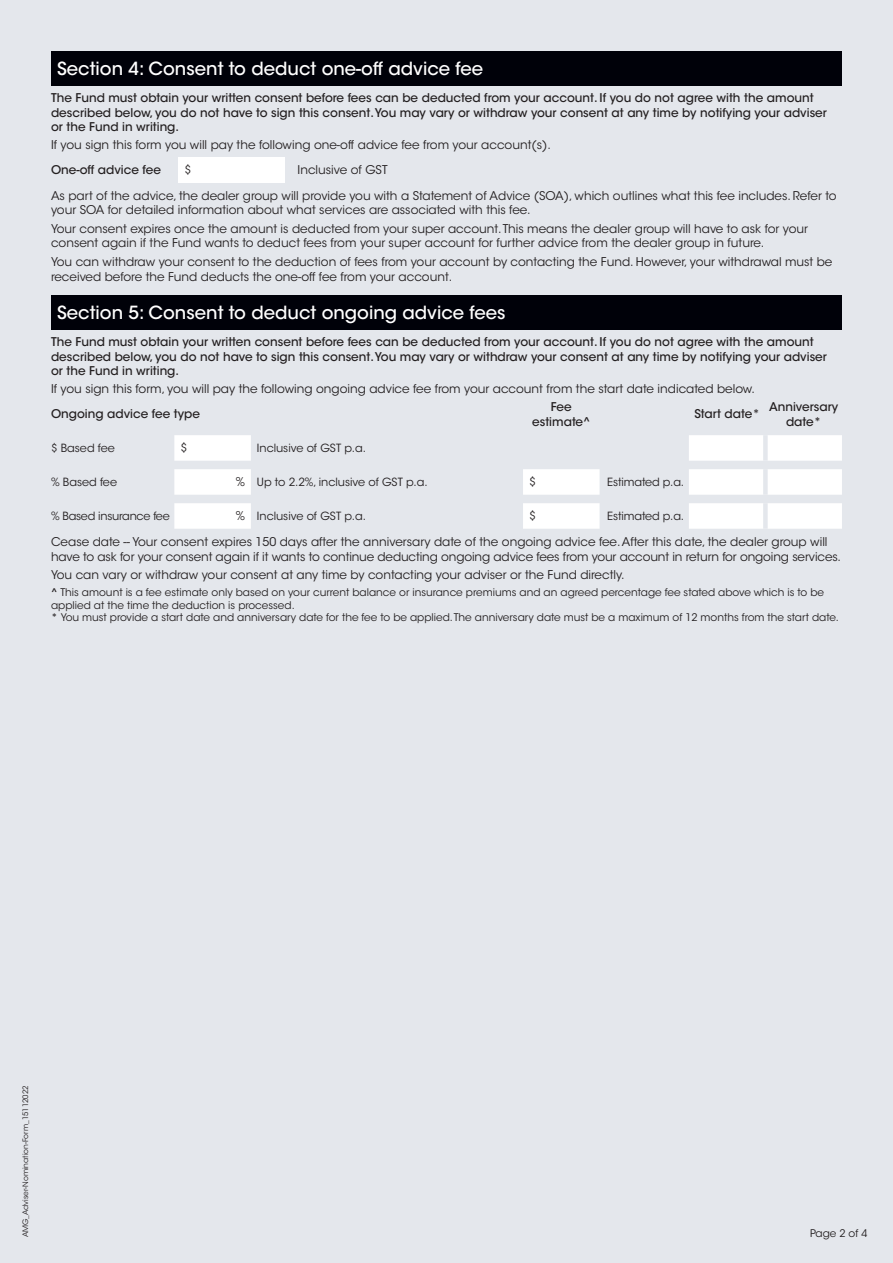
<style>
.page{position:relative;width:893px;height:1263px;background:#e4e7ec}
.page>*{position:absolute;margin:0;border:0;box-sizing:border-box;transform-origin:0 0}
.Subheading{font:500 18px "ITC Avant Garde Std";color:#fff}
.t1{font:12px/14.4px "ITC Avant Garde Std";color:#231f20}
.t2{font:500 12px/14.4px "ITC Avant Garde Std";color:#231f20}
.t3{font:11.25px "ITC Avant Garde Std";letter-spacing:-.005em;color:#231f20}
.t4{font:10.5px/12.6px "ITC Avant Garde Std";color:#231f20}
.t5{font:7.5px "ITC Avant Garde Std";color:#231f20}
.s1{font-weight:500}
</style>
<div class="page">
<div style="left:51px;top:51px;width:791px;height:34px;background:#000109"></div>
<div style="left:179px;top:157px;width:106px;height:26px;background:#fff"></div>
<div style="left:51px;top:295px;width:791px;height:34px;background:#000109"></div>
<svg style="left:174px;top:435px;width:668px;height:94px"></svg>
<div style="left:763px;top:435px;width:5px;height:26px;background:#e4e7ec"></div>
<div style="left:763px;top:469px;width:5px;height:26px;background:#e4e7ec"></div>
<div style="left:763px;top:503px;width:5px;height:26px;background:#e4e7ec"></div>
<p class="Subheading" style="left:57px;top:57px;width:428px">Section 4: Consent to deduct one-off advice fee</p>
<p class="t2" style="left:51px;top:91px;width:777px">The Fund must obtain your written consent before fees can be deducted from your account. If you do not agree with the amount described below, you do not have to sign this consent. You may vary or withdraw your consent at any time by notifying your adviser or the Fund in writing.</p>
<p class="t1" style="left:51px;top:137px;width:501px">If you sign this form you will pay the following one-off advice fee from your account(s).</p>
<p class="t2" style="left:51px;top:163px;width:112px">One-off advice fee</p>
<p class="t1" style="left:185px;top:163px;width:8px">$</p>
<p class="t1" style="left:298px;top:163px;width:91px">Inclusive of GST</p>
<p class="t1" style="left:51px;top:189px;width:787px">As part of the advice, the dealer group will provide you with a Statement of Advice (SOA), which outlines what this fee includes. Refer to your SOA for detailed information about what services are associated with this fee.</p>
<p class="t1" style="left:51px;top:222px;width:758px">Your consent expires once the amount is deducted from your super account. This means the dealer group will have to ask for your consent again if the Fund wants to deduct fees from your super account for further advice from the dealer group in future.</p>
<p class="t1" style="left:51px;top:255px;width:783px">You can withdraw your consent to the deduction of fees from your account by contacting the Fund. However, your withdrawal must be received before the Fund deducts the one-off fee from your account.</p>
<p class="Subheading" style="left:57px;top:301px;width:450px">Section 5: Consent to deduct ongoing advice fees</p>
<p class="t2" style="left:51px;top:335px;width:777px">The Fund must obtain your written consent before fees can be deducted from your account. If you do not agree with the amount described below, you do not have to sign this consent. You may vary or withdraw your consent at any time by notifying your adviser or the Fund in writing.</p>
<p class="t1" style="left:51px;top:381px;width:705px">If you sign this form, you will pay the following ongoing advice fee from your account from the start date indicated below.</p>
<p class="t2" style="left:51px;top:407px;width:151px">Ongoing advice fee type</p>
<p class="t2" style="left:532px;top:400px;width:60px;text-align:center">Fee estimate^</p>
<p class="t2" style="left:694px;top:407px;width:67px">Start date*</p>
<p class="t2" style="left:769px;top:400px;width:71px;text-align:center">Anniversary date*</p>
<p class="t3" style="left:51px;top:441px;width:65px">$ Based fee</p>
<p class="t1" style="left:180px;top:441px;width:8px">$</p>
<p class="t3" style="left:257px;top:441px;width:111px">Inclusive of GST p.a.</p>
<p class="t3" style="left:51px;top:475px;width:68px">% Based fee</p>
<p class="t1" style="left:236px;top:475px;width:11px">%</p>
<p class="t3" style="left:257px;top:475px;width:172px">Up to 2.2%, inclusive of GST p.a.</p>
<p class="t1" style="left:529px;top:475px;width:8px">$</p>
<p class="t3" style="left:607px;top:475px;width:78px">Estimated p.a.</p>
<p class="t3" style="left:51px;top:509px;width:120px">% Based insurance fee</p>
<p class="t1" style="left:236px;top:509px;width:11px">%</p>
<p class="t3" style="left:257px;top:509px;width:111px">Inclusive of GST p.a.</p>
<p class="t1" style="left:529px;top:509px;width:8px">$</p>
<p class="t3" style="left:607px;top:509px;width:78px">Estimated p.a.</p>
<p class="t1" style="left:51px;top:535px;width:791px">Cease date -- Your consent expires 150 days after the anniversary date of the ongoing advice fee. After this date, the dealer group will have to ask for your consent again if it wants to continue deducting ongoing advice fees from your account in return for ongoing services.</p>
<p class="t1" style="left:51px;top:568px;width:575px">You can vary or withdraw your consent at any time by contacting your adviser or the Fund directly.</p>
<p class="t4" style="left:51px;top:586px;width:775px"><span class="s1">^</span> This amount is a fee estimate only based on your current balance or insurance premiums and an agreed percentage fee stated above which is to be applied at the time the deduction is processed.</p>
<p class="t4" style="left:51px;top:611px;width:789px"><span class="s1">*</span> You must provide a start date and anniversary date for the fee to be applied. The anniversary date must be a maximum of 12 months from the start date.</p>
<p class="t5" style="left:21px;top:1237px;width:153px;rotate:-90deg">AMG_Adviser-Nomination-Form_15112022</p>
<p class="t4" style="left:810px;top:1227px;width:59px">Page 2 of 4</p>
</div>
